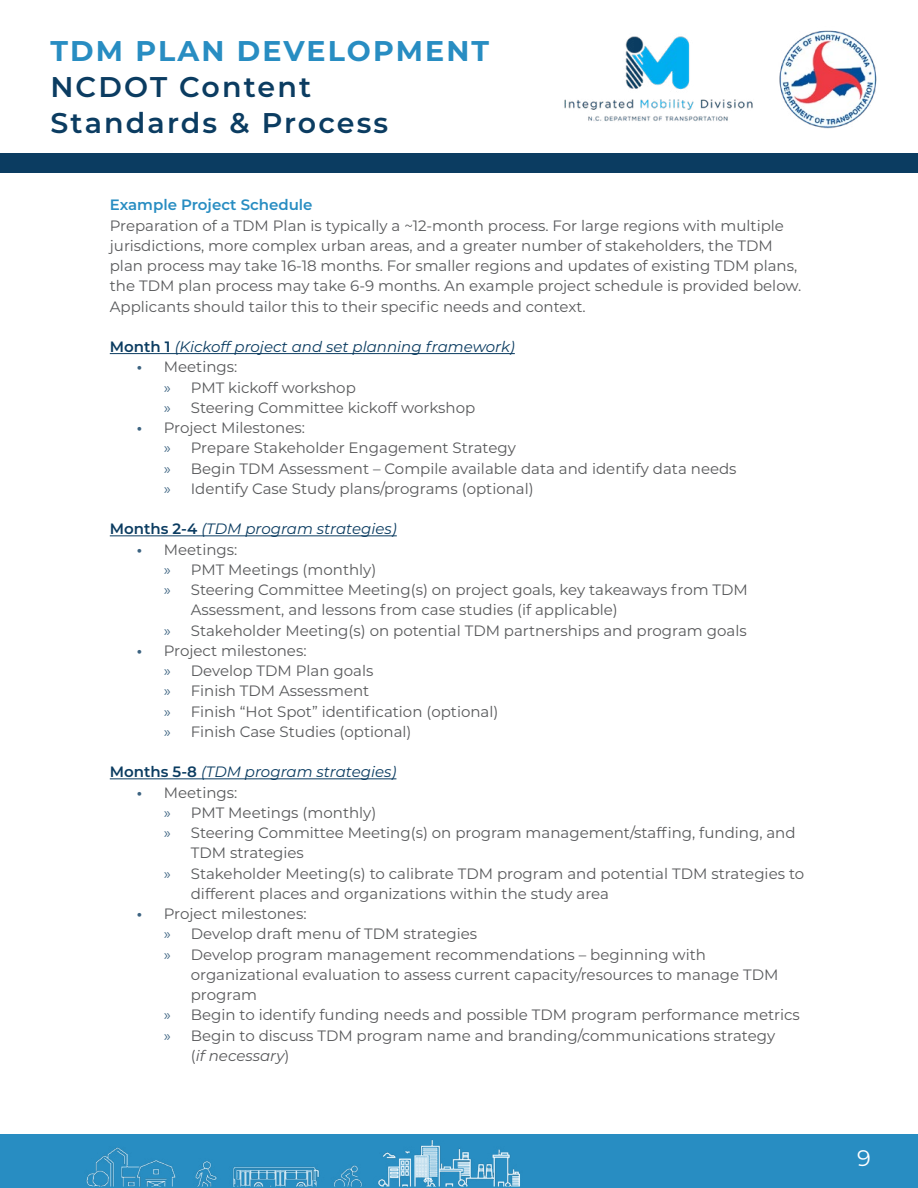
<style>
.page{position:relative;width:918px;height:1188px;background:#fff}
.page>*{position:absolute;margin:0;border:0;box-sizing:border-box;transform-origin:0 0}
.t1{font:600 28.5px/36px "Montserrat";letter-spacing:.075em;color:#0b3c61}
.t2{font:700 28.5px "Montserrat";letter-spacing:.075em;color:#288dc2}
.t3{font:22.5px "Montserrat";color:#fff}
.t4{font:15px/20.2px "Montserrat";color:#58595b}
.t5{font:italic 15px "Montserrat";color:#0b3c61}
.t6{font:600 15px "Montserrat";color:#288dc2}
.t7{font:italic 15px "Montserrat";color:#58595b}
.s1{font-weight:600;font-style:normal}
.s2{font-weight:700;color:#3c6381}
.s3{color:#3c6381}
.s4{font-style:normal}
</style>
<div class="page">
<div style="left:0;top:153px;width:918px;height:20px;background:#0b3c61"></div>
<img style="left:779px;top:30px;width:98px;height:99px">
<img style="left:564px;top:36px;width:189px;height:85px">
<svg style="left:0;top:1134px;width:918px;height:54px;background:#3191c3"></svg>
<hr style="left:110px;top:353px;width:405px;height:1px;background:#0b3c61">
<hr style="left:110px;top:535px;width:287px;height:1px;background:#0b3c61">
<hr style="left:110px;top:778px;width:286px;height:1px;background:#0b3c61">
<h1 class="t2" style="left:50px;top:30px;width:440px">TDM PLAN DEVELOPMENT</h1>
<h1 class="t1" style="left:50px;top:68px;width:339px">NCDOT Content<br>Standards &amp; Process</h1>
<p class="t6" style="left:110px;top:194px;width:204px">Example Project Schedule</p>
<p class="t4" style="left:110px;top:215px;width:693px">Preparation of a TDM Plan is typically a ~12-month process. For large regions with multiple jurisdictions, more complex urban areas, and a greater number of stakeholders, the TDM plan process may take 16-18 months. For smaller regions and updates of existing TDM plans, the TDM plan process may take 6-9 months. An example project schedule is provided below.<br>Applicants should tailor this to their specific needs and context.</p>
<p class="t5" style="left:110px;top:336px;width:407px"><span class="s1">Month 1</span> (Kickoff project and set planning framework)</p>
<p class="t4" style="left:164px;top:356px;width:313px;text-indent:-27px"><span class="s2">•</span> Meetings:<br><span class="s3">»</span> PMT kickoff workshop<br><span class="s3">»</span> Steering Committee kickoff workshop</p>
<p class="t4" style="left:164px;top:417px;width:574px;text-indent:-27px"><span class="s2">•</span> Project Milestones:<br><span class="s3">»</span> Prepare Stakeholder Engagement Strategy<br><span class="s3">»</span> Begin TDM Assessment – Compile available data and identify data needs <span class="s3">»</span> Identify Case Study plans/programs (optional)</p>
<p class="t5" style="left:110px;top:519px;width:289px"><span class="s1">Months 2-4</span> (TDM program strategies)</p>
<p class="t4" style="left:137px;top:539px;width:102px"><span class="s2">•</span> Meetings:</p>
<p class="t4" style="left:164px;top:559px;width:214px"><span class="s3">»</span> PMT Meetings (monthly)</p>
<p class="t4" style="left:164px;top:579px;width:586px"><span class="s3">»</span> Steering Committee Meeting(s) on project goals, key takeaways from TDM</p>
<p class="t4" style="left:191px;top:599px;width:429px">Assessment, and lessons from case studies (if applicable)</p>
<p class="t4" style="left:164px;top:620px;width:584px"><span class="s3">»</span> Stakeholder Meeting(s) on potential TDM partnerships and program goals</p>
<p class="t4" style="left:164px;top:640px;width:336px;text-indent:-27px"><span class="s2">•</span> Project milestones:<br><span class="s3">»</span> Develop TDM Plan goals<br><span class="s3">»</span> Finish TDM Assessment<br><span class="s3">»</span> Finish “Hot Spot” identification (optional) <span class="s3">»</span> Finish Case Studies (optional)</p>
<p class="t5" style="left:110px;top:762px;width:288px"><span class="s1">Months 5-8</span> (TDM program strategies)</p>
<p class="t4" style="left:137px;top:782px;width:102px"><span class="s2">•</span> Meetings:</p>
<p class="t4" style="left:164px;top:802px;width:214px"><span class="s3">»</span> PMT Meetings (monthly)</p>
<p class="t4" style="left:164px;top:822px;width:633px"><span class="s3">»</span> Steering Committee Meeting(s) on program management/staffing, funding, and</p>
<p class="t4" style="left:191px;top:842px;width:114px">TDM strategies</p>
<p class="t4" style="left:164px;top:863px;width:642px"><span class="s3">»</span> Stakeholder Meeting(s) to calibrate TDM program and potential TDM strategies to</p>
<p class="t4" style="left:191px;top:883px;width:420px">different places and organizations within the study area</p>
<p class="t4" style="left:137px;top:903px;width:171px"><span class="s2">•</span> Project milestones:</p>
<p class="t4" style="left:164px;top:923px;width:315px"><span class="s3">»</span> Develop draft menu of TDM strategies</p>
<p class="t4" style="left:164px;top:944px;width:544px"><span class="s3">»</span> Develop program management recommendations – beginning with</p>
<p class="t4" style="left:191px;top:964px;width:589px">organizational evaluation to assess current capacity/resources to manage TDM</p>
<p class="t4" style="left:191px;top:984px;width:68px">program</p>
<p class="t4" style="left:164px;top:1004px;width:638px"><span class="s3">»</span> Begin to identify funding needs and possible TDM program performance metrics</p>
<p class="t4" style="left:164px;top:1025px;width:613px"><span class="s3">»</span> Begin to discuss TDM program name and branding/communications strategy</p>
<p class="t7" style="left:191px;top:1045px;width:100px"><span class="s4">(</span>if necessary<span class="s4">)</span></p>
<h2 class="t3" style="left:857px;top:1142px;width:15px">9</h2>
</div>
